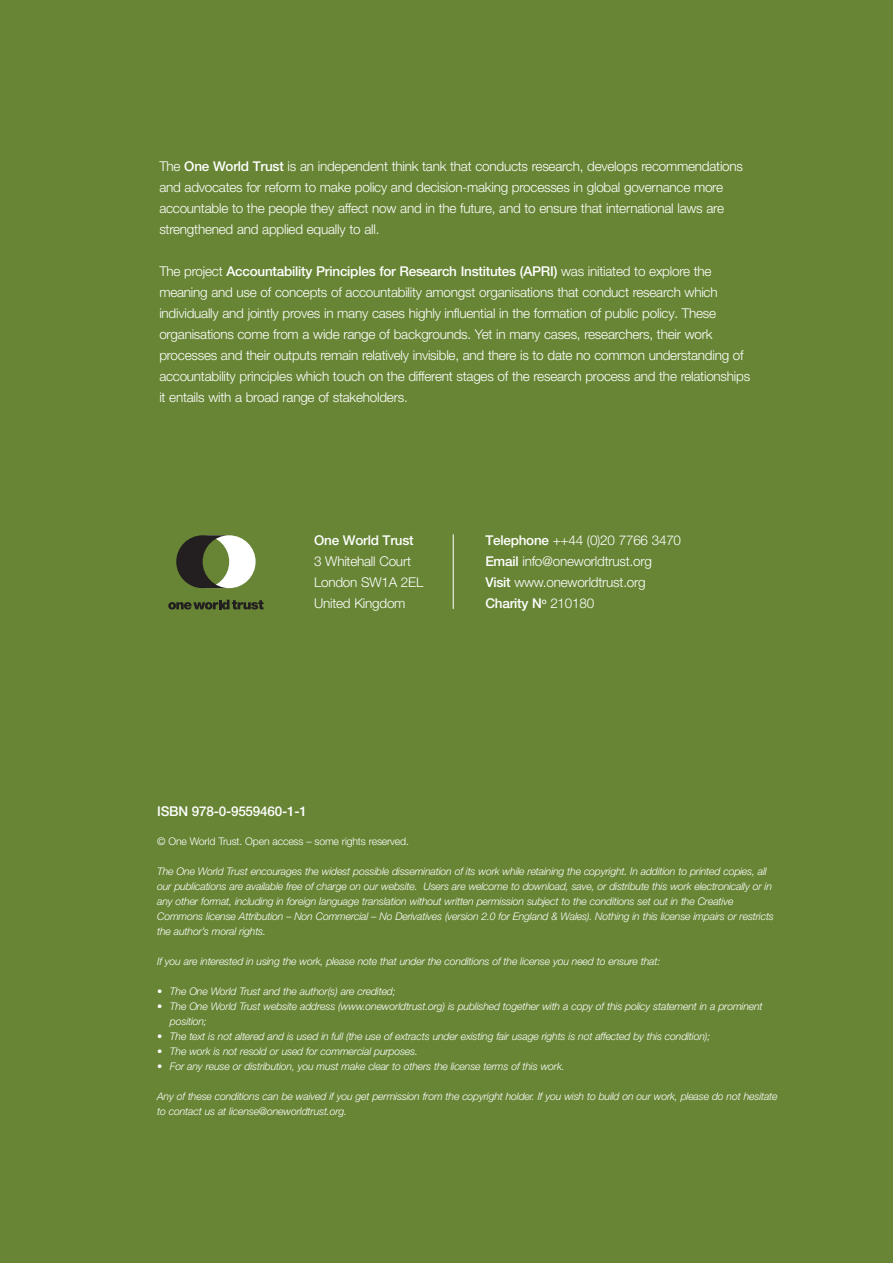
<style>
.page{position:relative;width:893px;height:1263px;background:#678535}
.page>*{position:absolute;margin:0;border:0;box-sizing:border-box;transform-origin:0 0}
.t1{font:300 13.5px/21px "Helvetica Neue LT Pro";letter-spacing:-.015em;color:#fff}
.t2{font:500 13.5px "Helvetica Neue LT Pro";letter-spacing:-.015em;color:#fff}
.t3{font:italic 300 10.5px/15px "Helvetica Neue LT Pro";letter-spacing:-.015em;color:#fff}
.t4{font:300 10.5px "Helvetica Neue LT Pro";letter-spacing:-.015em;color:#fff}
.s1{font-weight:500}
.s2{font-weight:300}
</style>
<div class="page">
<svg style="left:176px;top:535px;width:80px;height:53px"></svg>
<svg style="left:168px;top:600px;width:96px;height:9px"></svg>
<hr style="left:453px;top:534px;width:1px;height:75px;background:#fff">
<p class="t1" style="left:159px;top:157px;width:585px">The <span class="s1">One World Trust</span> is an independent think tank that conducts research, develops recommendations and advocates for reform to make policy and decision-making processes in global governance more accountable to the people they affect now and in the future, and to ensure that international laws are strengthened and applied equally to all.</p>
<p class="t1" style="left:159px;top:262px;width:592px">The project <span class="s1">Accountability Principles for Research Institutes (APRI)</span> was initiated to explore the meaning and use of concepts of accountability amongst organisations that conduct research which individually and jointly proves in many cases highly influential in the formation of public policy. These organisations come from a wide range of backgrounds. Yet in many cases, researchers, their work processes and their outputs remain relatively invisible, and there is to date no common understanding of accountability principles which touch on the different stages of the research process and the relationships it entails with a broad range of stakeholders.</p>
<p class="t2" style="left:314px;top:535px;width:101px">One World Trust</p>
<p class="t1" style="left:485px;top:531px;width:197px"><span class="s1">Telephone</span> ++44 (0)20 7766 3470</p>
<p class="t1" style="left:314px;top:552px;width:98px">3 Whitehall Court</p>
<p class="t1" style="left:485px;top:552px;width:168px"><span class="s1">Email</span> info@oneworldtrust.org</p>
<p class="t1" style="left:314px;top:573px;width:111px">London SW1A 2EL</p>
<p class="t1" style="left:485px;top:573px;width:162px"><span class="s1">Visit</span> www.oneworldtrust.org</p>
<p class="t1" style="left:314px;top:594px;width:93px">United Kingdom</p>
<p class="t2" style="left:485px;top:598px;width:110px">Charity N<sup>o</sup> <span class="s2">210180</span></p>
<p class="t2" style="left:157px;top:807px;width:151px">ISBN 978-0-9559460-1-1</p>
<p class="t4" style="left:157px;top:837px;width:253px">© One World Trust. Open access – some rights reserved.</p>
<p class="t3" style="left:157px;top:865px;width:618px">The One World Trust encourages the widest possible dissemination of its work while retaining the copyright. In addition to printed copies, all our publications are available free of charge on our website. Users are welcome to download, save, or distribute this work electronically or in any other format, including in foreign language translation without written permission subject to the conditions set out in the Creative Commons license Attribution – Non Commercial – No Derivatives (version 2.0 for England &amp; Wales). Nothing in this license impairs or restricts the author’s moral rights.</p>
<p class="t3" style="left:157px;top:955px;width:505px">If you are interested in using the work, please note that under the conditions of the license you need to ensure that:</p>
<p class="t3" style="left:157px;top:985px;width:240px">• The One World Trust and the author(s) are credited;</p>
<p class="t3" style="left:170px;top:1000px;width:594px;text-indent:-13px">• The One World Trust website address (www.oneworldtrust.org) is published together with a copy of this policy statement in a prominent position;</p>
<p class="t3" style="left:157px;top:1030px;width:555px">• The text is not altered and is used in full (the use of extracts under existing fair usage rights is not affected by this condition);</p>
<p class="t3" style="left:157px;top:1045px;width:262px">• The work is not resold or used for commercial purposes.</p>
<p class="t3" style="left:157px;top:1060px;width:409px">• For any reuse or distribution, you must make clear to others the license terms of this work.</p>
<p class="t3" style="left:157px;top:1090px;width:622px">Any of these conditions can be waived if you get permission from the copyright holder. If you wish to build on our work, please do not hesitate to contact us at license@oneworldtrust.org.</p>
</div>
